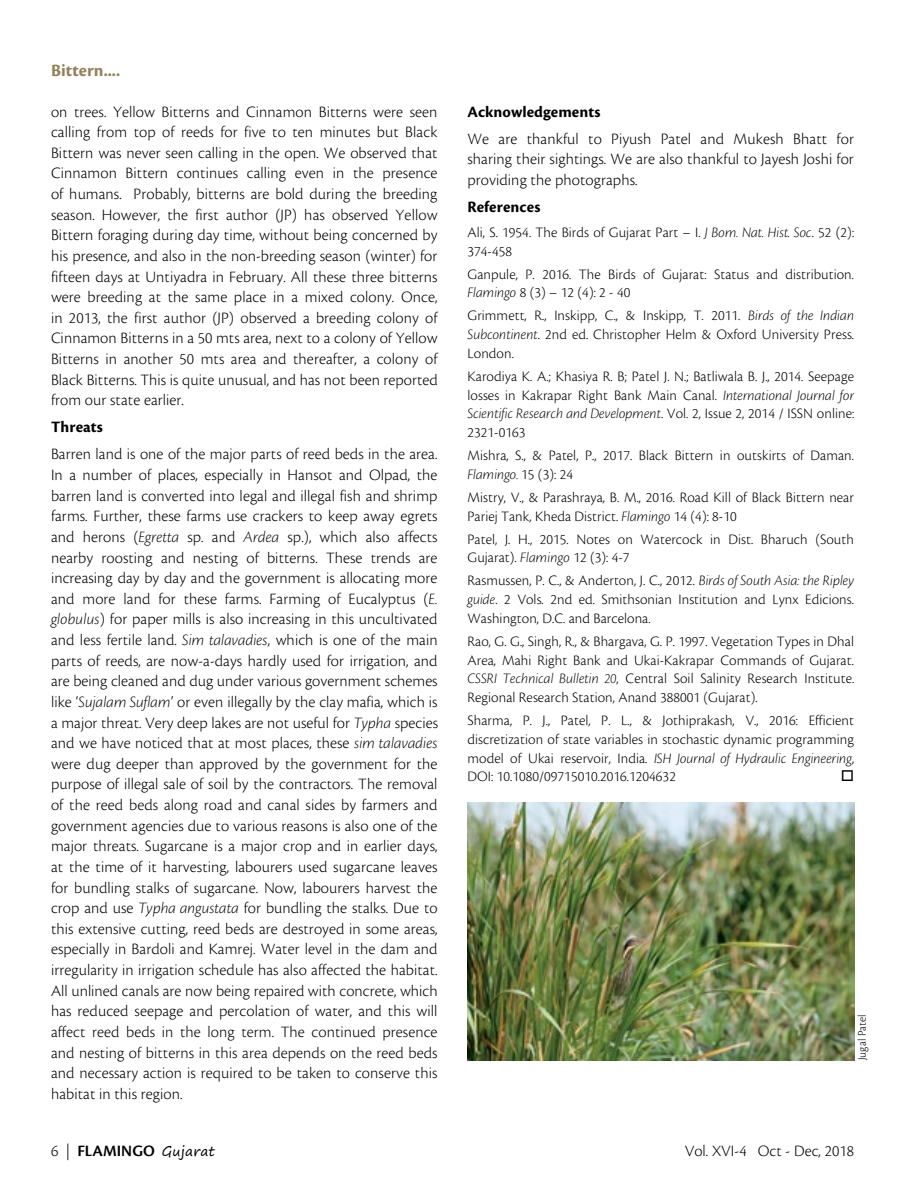
<style>
.page{position:relative;width:918px;height:1188px;background:#fff}
.page>*{position:absolute;margin:0;border:0;box-sizing:border-box;transform-origin:0 0}
.t1{font:700 18px "Cronos Pro";letter-spacing:.005em;color:#92815a}
.t2{font:300 16.5px/20.5px "Cronos Pro";letter-spacing:.005em;color:#000;text-align:justify}
.t3{font:700 16.5px "Cronos Pro";letter-spacing:.005em;color:#000}
.t4{font:600 16.5px "Cronos Pro";letter-spacing:.005em;color:#000}
.t5{font:300 15px/18.8px "Cronos Pro";letter-spacing:.005em;color:#000}
.t6{font:15px "Cronos Pro Lt Disp It";letter-spacing:.005em;color:#000}
.t7{font:300 12px "Cronos Pro";letter-spacing:.005em;color:#000}
.s1{font-family:"Cronos Pro Lt Disp It";font-weight:400}
.s2{font-family:"Cronos Pro";font-weight:300}
.s3{font-weight:300}
.s4{font-family:"Segoe Print";font-weight:400;font-size:13.5px}
</style>
<div class="page">
<img style="left:468px;top:803px;width:386px;height:257px">
<p class="t1" style="left:51px;top:60px;width:71px">Bittern....</p>
<p class="t2" style="left:51px;top:101px;width:388px">on trees. Yellow Bitterns and Cinnamon Bitterns were seen calling from top of reeds for five to ten minutes but Black Bittern was never seen calling in the open. We observed that Cinnamon Bittern continues calling even in the presence of humans. Probably, bitterns are bold during the breeding season. However, the first author (JP) has observed Yellow Bittern foraging during day time, without being concerned by his presence, and also in the non-breeding season (winter) for fifteen days at Untiyadra in February. All these three bitterns were breeding at the same place in a mixed colony. Once, in 2013, the first author (JP) observed a breeding colony of Cinnamon Bitterns in a 50 mts area, next to a colony of Yellow Bitterns in another 50 mts area and thereafter, a colony of Black Bitterns. This is quite unusual, and has not been reported from our state earlier.</p>
<p class="t3" style="left:51px;top:418px;width:54px">Threats</p>
<p class="t2" style="left:51px;top:444px;width:389px">Barren land is one of the major parts of reed beds in the area.<br>In a number of places, especially in Hansot and Olpad, the barren land is converted into legal and illegal fish and shrimp farms. Further, these farms use crackers to keep away egrets and herons (<span class="s1">Egretta</span> sp. and <span class="s1">Ardea</span> sp.), which also affects nearby roosting and nesting of bitterns. These trends are increasing day by day and the government is allocating more and more land for these farms. Farming of Eucalyptus (<span class="s1">E. globulus</span>) for paper mills is also increasing in this uncultivated and less fertile land. <span class="s1">Sim talavadies</span>, which is one of the main parts of reeds, are now-a-days hardly used for irrigation, and are being cleaned and dug under various government schemes like ‘<span class="s1">Sujalam Suflam</span>’ or even illegally by the clay mafia, which is a major threat. Very deep lakes are not useful for <span class="s1">Typha</span> species and we have noticed that at most places, these <span class="s1">sim talavadies </span>were dug deeper than approved by the government for the purpose of illegal sale of soil by the contractors. The removal of the reed beds along road and canal sides by farmers and government agencies due to various reasons is also one of the major threats. Sugarcane is a major crop and in earlier days, at the time of it harvesting, labourers used sugarcane leaves for bundling stalks of sugarcane. Now, labourers harvest the crop and use <span class="s1">Typha angustata</span> for bundling the stalks. Due to this extensive cutting, reed beds are destroyed in some areas, especially in Bardoli and Kamrej. Water level in the dam and irregularity in irrigation schedule has also affected the habitat.<br>All unlined canals are now being repaired with concrete, which has reduced seepage and percolation of water, and this will affect reed beds in the long term. The continued presence and nesting of bitterns in this area depends on the reed beds and necessary action is required to be taken to conserve this habitat in this region.</p>
<p class="t3" style="left:467px;top:102px;width:135px">Acknowledgements</p>
<p class="t2" style="left:467px;top:128px;width:388px">We are thankful to Piyush Patel and Mukesh Bhatt for sharing their sightings. We are also thankful to Jayesh Joshi for providing the photographs.</p>
<p class="t3" style="left:467px;top:197px;width:74px">References</p>
<p class="t5" style="left:468px;top:223px;width:388px">Ali, S. 1954. The Birds of Gujarat Part – I. <span class="s1">J Bom. Nat. Hist. Soc</span>. 52 (2):<br>374-458</p>
<p class="t5" style="left:468px;top:265px;width:388px">Ganpule, P. 2016. The Birds of Gujarat: Status and distribution.<br><span class="s1">Flamingo</span> 8 (3) – 12 (4): 2 - 40</p>
<p class="t5" style="left:468px;top:306px;width:388px;text-align:justify">Grimmett, R., Inskipp, C., &amp; Inskipp, T. 2011. <span class="s1">Birds of the Indian Subcontinent</span>. 2nd ed. Christopher Helm &amp; Oxford University Press.<br>London.</p>
<p class="t5" style="left:468px;top:367px;width:388px">Karodiya K. A.; Khasiya R. B; Patel J. N.; Batliwala B. J., 2014. Seepage losses in Kakrapar Right Bank Main Canal. <span class="s1">International Journal for</span></p>
<p class="t6" style="left:468px;top:405px;width:388px">Scientific Research and Development<span class="s2">. Vol. 2, Issue 2, 2014 / ISSN online:</span></p>
<p class="t5" style="left:468px;top:421px;width:388px;line-height:23px">2321-0163<br>Mishra, S., &amp; Patel, P., 2017. Black Bittern in outskirts of Daman.</p>
<p class="t6" style="left:468px;top:466px;width:107px">Flamingo. <span class="s2">15 (3): 24</span></p>
<p class="t5" style="left:468px;top:488px;width:388px">Mistry, V., &amp; Parashraya, B. M., 2016. Road Kill of Black Bittern near<br>Pariej Tank, Kheda District. <span class="s1">Flamingo</span> 14 (4): 8-10</p>
<p class="t5" style="left:468px;top:530px;width:388px">Patel, J. H., 2015. Notes on Watercock in Dist. Bharuch (South<br>Gujarat). <span class="s1">Flamingo</span> 12 (3): 4-7</p>
<p class="t5" style="left:468px;top:571px;width:388px;text-align:justify">Rasmussen, P. C., &amp; Anderton, J. C., 2012. <span class="s1">Birds of South Asia: the Ripley guide</span>. 2 Vols. 2nd ed. Smithsonian Institution and Lynx Edicions.<br>Washington, D.C. and Barcelona.</p>
<p class="t5" style="left:468px;top:632px;width:388px;text-align:justify">Rao, G. G., Singh, R., &amp; Bhargava, G. P. 1997. Vegetation Types in Dhal Area, Mahi Right Bank and Ukai-Kakrapar Commands of Gujarat.<br><span class="s1">CSSRI Technical Bulletin 20</span>, Central Soil Salinity Research Institute.<br>Regional Research Station, Anand 388001 (Gujarat).</p>
<p class="t5" style="left:468px;top:711px;width:388px">Sharma, P. J., Patel, P. L., &amp; Jothiprakash, V., 2016: Efficient discretization of state variables in stochastic dynamic programming</p>
<p class="t6" style="left:468px;top:750px;width:388px"><span class="s2">model of Ukai reservoir, India.</span> ISH Journal of Hydraulic Engineering<span class="s2">,</span></p>
<p class="t5" style="left:468px;top:767px;width:210px">DOI: 10.1080/09715010.2016.1204632</p>
<p class="t7" style="left:855px;top:1060px;width:48px;rotate:-90deg">Jugal Patel</p>
<p class="t4" style="left:51px;top:1141px;width:165px"><span class="s3">6 |</span> FLAMINGO <span class="s4">Gujarat</span></p>
<p class="t2" style="left:685px;top:1141px;width:171px">Vol. XVI-4 Oct - Dec, 2018</p>
</div>
